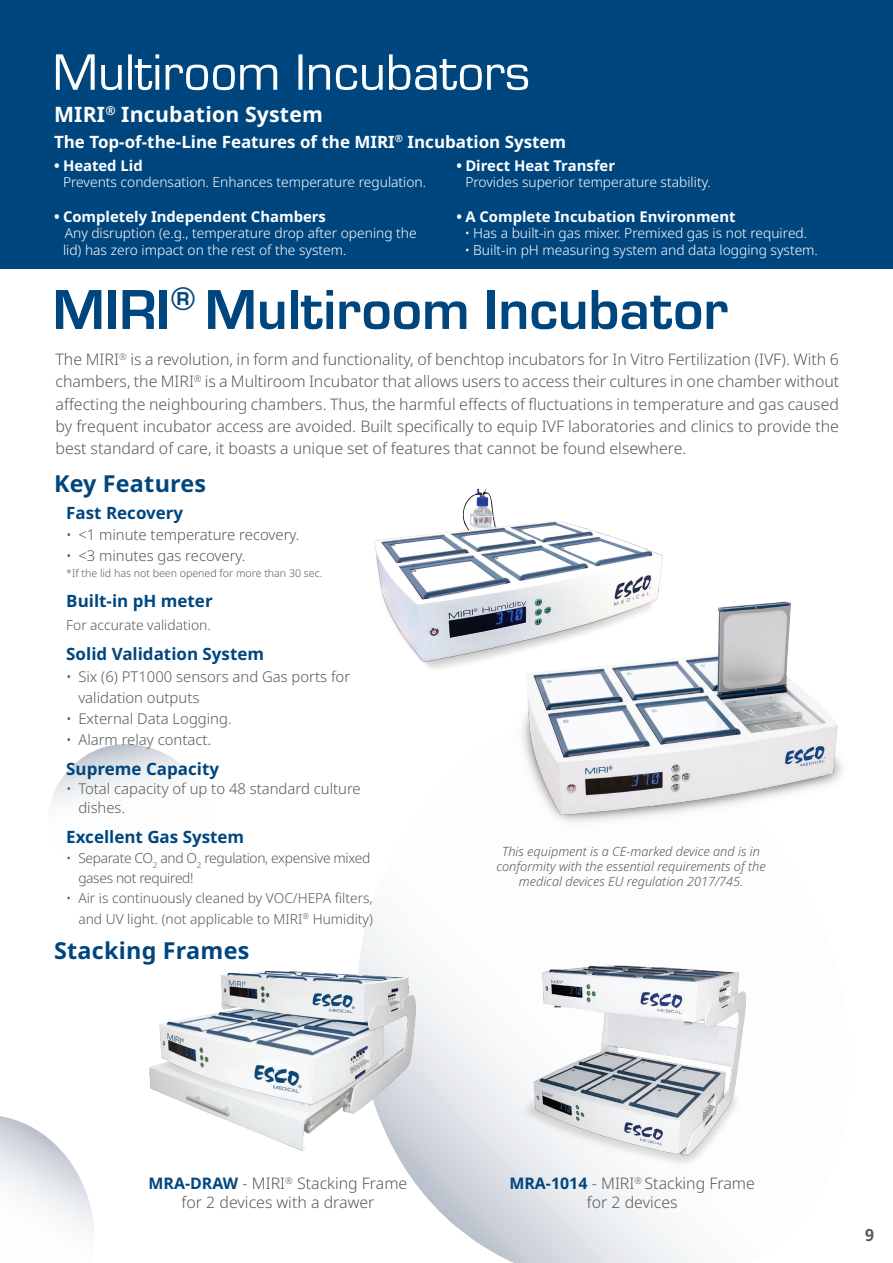
<style>
.page{position:relative;width:893px;height:1263px;background:#fff}
.page>*{position:absolute;margin:0;border:0;box-sizing:border-box;transform-origin:0 0}
.t1{font:700 58.35px "Eurostile";color:#00467e}
.t2{font:53.1px "Eurostile";color:#fff}
.Paragraph_Style_2{font:23.4px "Noto Sans";letter-spacing:.01em;color:#00467e}
.Paragraph_Title_5{font:21.15px "Noto Sans";letter-spacing:.01em;color:#fff}
.t3{font:700 17.1px "Frutiger LT Std";color:#57585a}
.Paragraph_Title_4{font:16.95px "Noto Sans";color:#00467e}
.Paragraph_Style_5{font:16.95px "Noto Sans";color:#fff}
.Paragraph_Style_3{font:15.9px/22.2px "Noto Sans";color:#57585a;text-align:justify}
.t4{font:14.85px/21.1px "Noto Sans";color:#57585a}
.t5{font:14.85px "Noto Sans";color:#fff}
.t6{font:13.8px/16.5px "Noto Sans";color:#fff}
.Paragraph_Style_3-2{font:13.8px/20.1px "Noto Sans";color:#57585a;text-align:right}
.Paragraph_Style_3-3{font:13.8px/20.1px "Noto Sans";letter-spacing:-.025em;color:#57585a}
.t7{font:italic 12.75px/15.3px "Noto Sans";color:#57585a;text-align:center}
.t8{font:10.65px "Noto Sans";color:#57585a}
.s1{font-size:15.9px}
.s2{color:#00467e}
</style>
<div class="page">
<img style="left:137px;top:746px;width:13px;height:39px">
<img style="left:50px;top:744px;width:69px;height:58px">
<img style="left:57px;top:747px;width:46px;height:40px">
<svg style="left:137px;top:745px;width:5px;height:3px"></svg>
<img style="left:149px;top:748px;width:16px;height:37px">
<img style="left:165px;top:754px;width:24px;height:24px">
<img style="left:420px;top:1055px;width:248px;height:208px">
<img style="left:420px;top:1081px;width:221px;height:182px">
<img style="left:420px;top:1109px;width:191px;height:154px">
<img style="left:400px;top:1141px;width:176px;height:122px">
<img style="left:414px;top:1182px;width:116px;height:81px">
<img style="left:683px;top:1169px;width:29px;height:11px">
<img style="left:0;top:1137px;width:65px;height:24px">
<img style="left:0;top:1125px;width:47px;height:12px">
<img style="left:0;top:1116px;width:28px;height:9px">
<svg style="left:65px;top:1155px;width:5px;height:6px"></svg>
<img style="left:71px;top:1170px;width:15px;height:78px">
<img style="left:82px;top:1191px;width:12px;height:57px">
<div style="left:0;top:0;width:893px;height:269px;background:#00467e"></div>
<img style="left:522px;top:601px;width:320px;height:221px">
<img style="left:518px;top:965px;width:228px;height:204px">
<img style="left:149px;top:954px;width:271px;height:206px">
<img style="left:374px;top:488px;width:306px;height:194px">
<p class="t2" style="left:53px;top:44px;width:479px">Multiroom Incubators</p>
<p class="Paragraph_Title_5" style="left:54px;top:99px;width:270px">MIRI<sup>®</sup> Incubation System</p>
<p class="Paragraph_Style_5" style="left:54px;top:129px;width:514px">The Top-of-the-Line Features of the MIRI<sup>®</sup> Incubation System</p>
<p class="t5" style="left:54px;top:155px;width:90px">• Heated Lid</p>
<p class="t6" style="left:63px;top:174px;width:365px">Prevents condensation. Enhances temperature regulation.</p>
<p class="t5" style="left:54px;top:206px;width:273px">• Completely Independent Chambers</p>
<p class="t6" style="left:63px;top:225px;width:355px">Any disruption (e.g., temperature drop after opening the lid) has zero impact on the rest of the system.</p>
<p class="t5" style="left:456px;top:155px;width:160px">• Direct Heat Transfer</p>
<p class="t6" style="left:465px;top:174px;width:247px">Provides superior temperature stability.</p>
<p class="t5" style="left:456px;top:206px;width:281px">• A Complete Incubation Environment</p>
<p class="t6" style="left:465px;top:225px;width:344px">• Has a built-in gas mixer. Premixed gas is not required.</p>
<p class="t6" style="left:465px;top:242px;width:355px">• Built-in pH measuring system and data logging system.</p>
<p class="t1" style="left:52px;top:268px;width:677px">MIRI<sup>®</sup> Multiroom Incubator</p>
<p class="Paragraph_Style_3" style="left:56px;top:349px;width:785px">The MIRI<sup>®</sup> is a revolution, in form and functionality, of benchtop incubators for In Vitro Fertilization (IVF). With 6 chambers, the MIRI<sup>®</sup> is a Multiroom Incubator that allows users to access their cultures in one chamber without affecting the neighbouring chambers. Thus, the harmful effects of fluctuations in temperature and gas caused by frequent incubator access are avoided. Built specifically to equip IVF laboratories and clinics to provide the best standard of care, it boasts a unique set of features that cannot be found elsewhere.</p>
<p class="Paragraph_Style_2" style="left:54px;top:467px;width:154px">Key Features</p>
<p class="Paragraph_Title_4" style="left:66px;top:500px;width:118px">Fast Recovery</p>
<p class="t4" style="left:66px;top:524px;width:235px">• &lt;1 minute temperature recovery.</p>
<p class="t4" style="left:66px;top:545px;width:181px">• &lt;3 minutes gas recovery.</p>
<p class="t8" style="left:66px;top:566px;width:258px">*If the lid has not been opened for more than 30 sec.</p>
<p class="Paragraph_Title_4" style="left:66px;top:589px;width:148px">Built-in pH meter</p>
<p class="Paragraph_Style_3-2" style="left:66px;top:615px;width:146px">For accurate validation.</p>
<p class="Paragraph_Title_4" style="left:66px;top:642px;width:199px">Solid Validation System</p>
<p class="t4" style="left:78px;top:666px;width:273px;text-indent:-12px">• Six (6) PT1000 sensors and Gas ports for validation outputs</p>
<p class="t4" style="left:66px;top:708px;width:167px">• External Data Logging.</p>
<p class="t4" style="left:66px;top:730px;width:147px">• Alarm relay contact<span class="s1">.</span></p>
<p class="Paragraph_Title_4" style="left:66px;top:757px;width:154px">Supreme Capacity</p>
<p class="t4" style="left:78px;top:779px;width:284px;line-height:19px;text-indent:-12px">• Total capacity of up to 48 standard culture dishes.</p>
<p class="Paragraph_Title_4" style="left:66px;top:825px;width:179px">Excellent Gas System</p>
<p class="Paragraph_Style_3-3" style="left:78px;top:848px;width:294px;text-indent:-12px">• Separate CO<sub>2</sub> and O<sub>2</sub> regulation, expensive mixed gases not required!</p>
<p class="Paragraph_Style_3-2" style="left:66px;top:889px;width:308px">• Air is continuously cleaned by VOC/HEPA filters, and UV light. (not applicable to MIRI<sup>®</sup> Humidity)</p>
<p class="Paragraph_Style_2" style="left:54px;top:933px;width:197px">Stacking Frames</p>
<p class="t7" style="left:496px;top:844px;width:271px">This equipment is a CE-marked device and is in conformity with the essential requirements of the medical devices EU regulation 2017/745.</p>
<p class="Paragraph_Style_3" style="left:149px;top:1172px;width:260px"><span class="s2">MRA-DRAW</span> - MIRI<sup>®</sup> Stacking Frame</p>
<p class="Paragraph_Style_3" style="left:182px;top:1192px;width:194px">for 2 devices with a drawer</p>
<p class="Paragraph_Style_3" style="left:509px;top:1172px;width:247px"><span class="s2">MRA-1014</span> - MIRI<sup>®</sup> Stacking Frame</p>
<p class="Paragraph_Style_3" style="left:587px;top:1192px;width:92px">for 2 devices</p>
<p class="t3" style="left:865px;top:1224px;width:11px">9</p>
</div>
